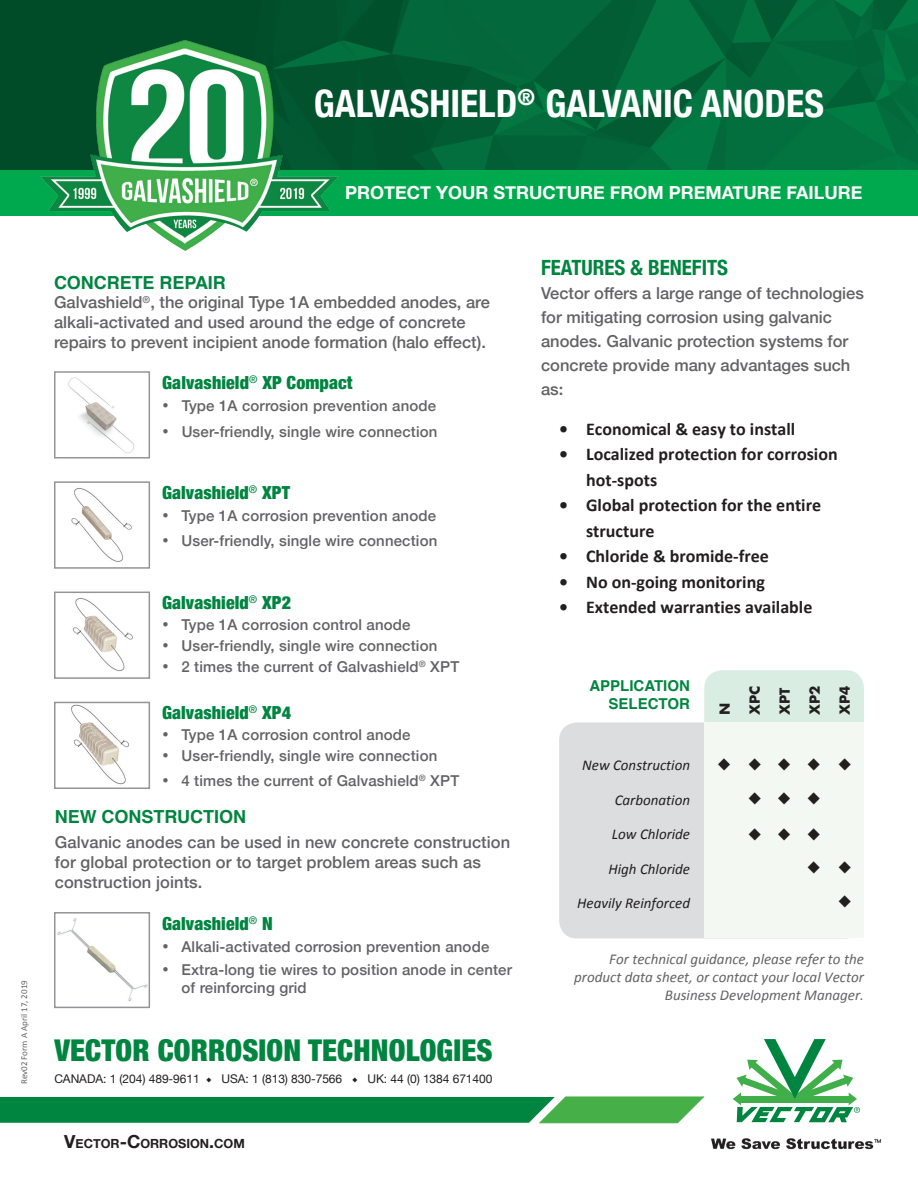
<style>
.page{position:relative;width:918px;height:1188px;background:#fff}
.page>*{position:absolute;margin:0;border:0;box-sizing:border-box;transform-origin:0 0}
.t1{font:700 condensed 37.8px "Helvetica Neue";color:#fff}
.t2{font:900 condensed 30px "Helvetica Neue";letter-spacing:.005em;color:#008540}
.t3{font:30px/34.5px "Minion Pro";color:#231f20;text-align:right}
.t4{font:700 condensed 21px "Helvetica Neue";color:#008540}
.t5{font:700 18px/25.5px "Calibri";color:#231f20}
.t6{font:900 condensed 18px "Helvetica Neue";letter-spacing:.005em;color:#008540}
.t7{font:700 18px "Helvetica Neue";color:#fff}
.t8{font:700 18px "Helvetica";letter-spacing:-.005em;color:#008540}
.t9{font:500 16.5px/19.8px "Helvetica Neue";color:#636366}
.t10{font:500 15px/18px "Helvetica Neue";letter-spacing:.01em;color:#636366}
.t11{font:italic 15px/18px "Calibri";color:#636366;text-align:right}
.t12{font:italic 15px "Calibri";color:#231f20}
.t13{font:700 15px/18px "Helvetica";color:#008540;text-align:right}
.t14{font:700 13.5px "Futura";color:#231f20}
.t15{font:700 12.6px "Helvetica Neue";color:#231f20}
.t16{font:12px "Helvetica Neue";letter-spacing:-.005em;color:#231f20}
.t17{font:9px "Calibri";color:#636366}
.s1{font-family:"Minion Pro"}
.s2{font-size:18px}
</style>
<div class="page">
<svg style="left:0;top:1096px;width:705px;height:27px;background:#20964f"></svg>
<img style="left:711px;top:1138px;width:170px;height:12px">
<svg style="left:733px;top:1039px;width:127px;height:83px"></svg>
<img style="left:57px;top:918px;width:90px;height:84px">
<div style="left:54px;top:912px;width:96px;height:96px;border:2px solid #939598"></div>
<img style="left:68px;top:377px;width:67px;height:76px">
<div style="left:54px;top:371px;width:96px;height:88px;border:2px solid #939598"></div>
<img style="left:71px;top:488px;width:61px;height:74px">
<div style="left:54px;top:481px;width:96px;height:88px;border:2px solid #939598"></div>
<img style="left:73px;top:598px;width:60px;height:73px">
<div style="left:54px;top:592px;width:96px;height:87px;border:2px solid #939598"></div>
<img style="left:71px;top:705px;width:58px;height:80px">
<div style="left:54px;top:702px;width:96px;height:87px;border:2px solid #939598"></div>
<div style="left:559px;top:722px;width:305px;height:216px;background:#dcdddf;border-radius:18px"></div>
<div style="left:704px;top:670px;width:160px;height:267px;background:#d9ede2;border-radius:18px"></div>
<div style="left:704px;top:722px;width:160px;height:216px;background:#f3f9f2"></div>
<img style="left:0;top:0;width:918px;height:171px">
<div style="left:0;top:171px;width:918px;height:45px;background:#00a94e"></div>
<img style="left:7px;top:16px;width:359px;height:235px">
<h1 class="t1" style="left:314px;top:72px;width:511px">GALVASHIELD<sup>®</sup> GALVANIC ANODES</h1>
<p class="t17" style="left:19px;top:1084px;width:105px;rotate:-90deg">Rev02 Form A April 17, 2019</p>
<p class="t7" style="left:345px;top:179px;width:519px">PROTECT YOUR STRUCTURE FROM PREMATURE FAILURE</p>
<p class="t8" style="left:54px;top:268px;width:173px">CONCRETE REPAIR</p>
<p class="t9" style="left:54px;top:291px;width:437px">Galvashield<sup>®</sup>, the original Type 1A embedded anodes, are alkali-activated and used around the edge of concrete repairs to prevent incipient anode formation (halo effect).</p>
<p class="t6" style="left:162px;top:368px;width:192px">Galvashield<sup>®</sup> XP Compact</p>
<p class="t10" style="left:162px;top:396px;width:276px">• Type 1A corrosion prevention anode</p>
<p class="t10" style="left:162px;top:422px;width:277px">• User-friendly, single wire connection</p>
<p class="t6" style="left:162px;top:478px;width:130px">Galvashield<sup>®</sup> XPT</p>
<p class="t10" style="left:162px;top:506px;width:276px">• Type 1A corrosion prevention anode</p>
<p class="t10" style="left:162px;top:530px;width:277px">• User-friendly, single wire connection</p>
<p class="t6" style="left:162px;top:588px;width:131px">Galvashield<sup>®</sup> XP2</p>
<p class="t10" style="left:162px;top:615px;width:250px">• Type 1A corrosion control anode</p>
<p class="t10" style="left:162px;top:636px;width:277px">• User-friendly, single wire connection</p>
<p class="t10" style="left:162px;top:657px;width:299px">• 2 times the current of Galvashield<sup>®</sup> XPT</p>
<p class="t6" style="left:162px;top:698px;width:131px">Galvashield<sup>®</sup> XP4</p>
<p class="t10" style="left:162px;top:725px;width:250px">• Type 1A corrosion control anode</p>
<p class="t10" style="left:162px;top:746px;width:277px">• User-friendly, single wire connection</p>
<p class="t10" style="left:162px;top:770px;width:299px">• 4 times the current of Galvashield<sup>®</sup> XPT</p>
<p class="t8" style="left:55px;top:802px;width:193px">NEW CONSTRUCTION</p>
<p class="t9" style="left:55px;top:831px;width:457px">Galvanic anodes can be used in new concrete construction for global protection or to target problem areas such as construction joints.</p>
<p class="t6" style="left:162px;top:908px;width:112px">Galvashield<sup>®</sup> N</p>
<p class="t10" style="left:162px;top:937px;width:329px">• Alkali-activated corrosion prevention anode</p>
<p class="t10" style="left:182px;top:959px;width:332px;text-indent:-20px">• Extra-long tie wires to position anode in center of reinforcing grid</p>
<h2 class="t2" style="left:54px;top:1026px;width:440px">VECTOR CORROSION TECHNOLOGIES</h2>
<p class="t16" style="left:54px;top:1070px;width:440px">CANADA: 1 (204) 489-9611 <span class="s1">◆</span> USA: 1 (813) 830-7566 <span class="s1">◆</span> UK: 44 (0) 1384 671400</p>
<p class="t15" style="left:64px;top:1134px;width:182px"><span class="s2">V</span>ECTOR<span class="s2">-C</span>ORROSION<span class="s2">.</span>COM</p>
<h3 class="t4" style="left:541px;top:250px;width:188px">FEATURES &amp; BENEFITS</h3>
<p class="t9" style="left:541px;top:280px;width:324px;line-height:24px">Vector offers a large range of technologies for mitigating corrosion using galvanic anodes. Galvanic protection systems for concrete provide many advantages such as:</p>
<p class="t5" style="left:559px;top:416px;width:238px">• Economical &amp; easy to install</p>
<p class="t5" style="left:586px;top:442px;width:253px;text-indent:-27px">• Localized protection for corrosion hot-spots</p>
<p class="t5" style="left:586px;top:493px;width:236px;text-indent:-27px">• Global protection for the entire structure</p>
<p class="t5" style="left:559px;top:544px;width:211px">• Chloride &amp; bromide-free</p>
<p class="t5" style="left:559px;top:569px;width:207px">• No on-going monitoring</p>
<p class="t5" style="left:559px;top:595px;width:255px">• Extended warranties available</p>
<p class="t13" style="left:589px;top:677px;width:102px">APPLICATION<br>SELECTOR</p>
<p class="t12" style="left:582px;top:755px;width:110px">New Construction</p>
<p class="t12" style="left:615px;top:789px;width:77px">Carbonation</p>
<p class="t12" style="left:612px;top:824px;width:80px">Low Chloride</p>
<p class="t12" style="left:608px;top:858px;width:83px">High Chloride</p>
<p class="t12" style="left:577px;top:893px;width:114px">Heavily Reinforced</p>
<p class="t14" style="left:715px;top:715px;width:14px;rotate:-90deg">N</p>
<p class="t14" style="left:745px;top:715px;width:31px;rotate:-90deg">XPC</p>
<p class="t14" style="left:775px;top:715px;width:29px;rotate:-90deg">XPT</p>
<p class="t14" style="left:805px;top:715px;width:31px;rotate:-90deg">XP2</p>
<p class="t14" style="left:835px;top:715px;width:31px;rotate:-90deg">XP4</p>
<h2 class="t3" style="left:717px;top:745px;width:136px">◆◆◆◆◆</h2>
<h2 class="t3" style="left:748px;top:779px;width:74px">◆◆◆</h2>
<h2 class="t3" style="left:748px;top:816px;width:74px">◆◆◆</h2>
<h2 class="t3" style="left:807px;top:848px;width:47px">◆ ◆ ◆</h2>
<p class="t11" style="left:574px;top:949px;width:291px">For technical guidance, please refer to the product data sheet, or contact your local Vector<br>Business Development Manager.</p>
</div>
